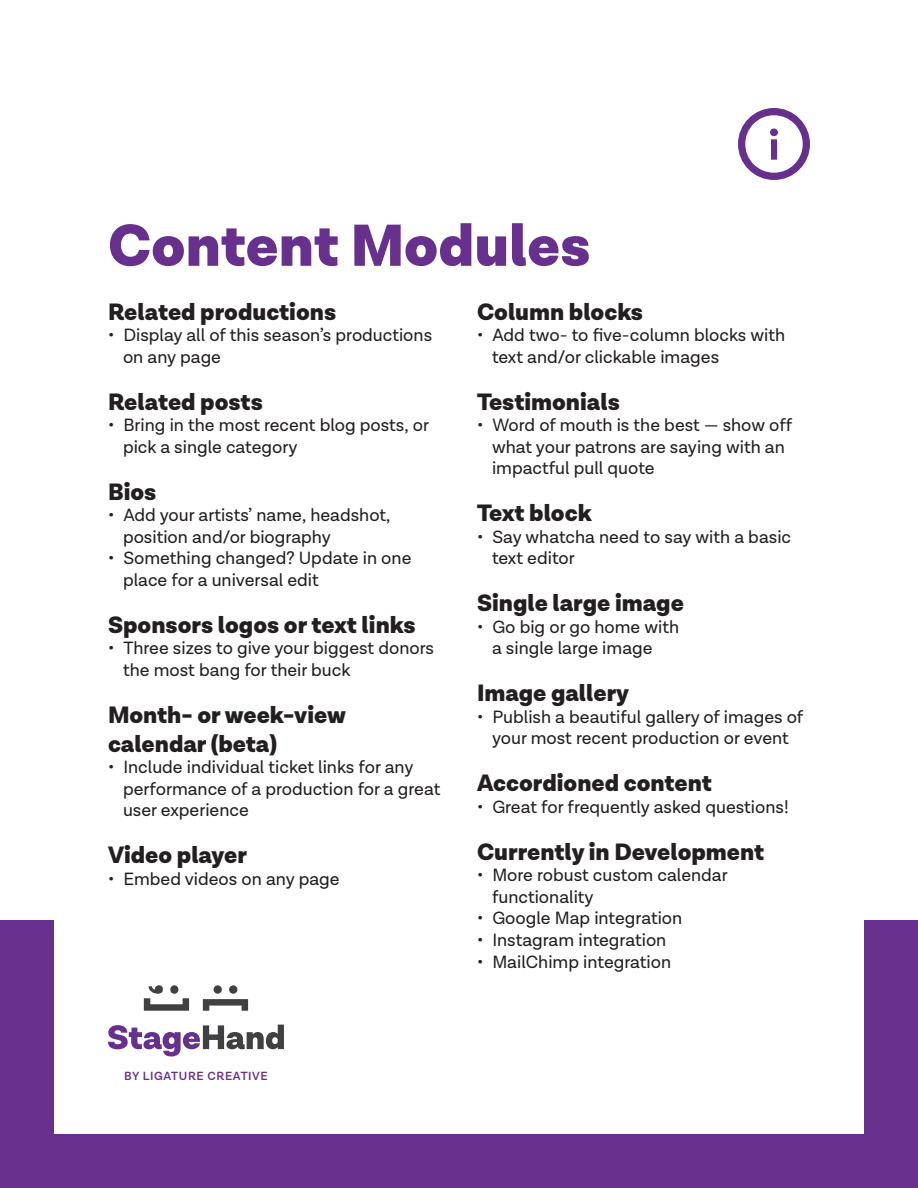
<style>
.page{position:relative;width:918px;height:1188px;background:#fff}
.page>*{position:absolute;margin:0;border:0;box-sizing:border-box;transform-origin:0 0}
.Head{font:900 60px "Lota Grotesque";color:#66308c}
.Sub_Head{font:900 24px/28.8px "Lota Grotesque";color:#231f20}
.t1{font:18px/21.6px "Lota Grotesque";color:#231f20}
.t2{font:600 12px "Lota Grotesque";letter-spacing:.05em;color:#66308c}
</style>
<div class="page">
<div style="left:864px;top:920px;width:54px;height:268px;background:#66308c"></div>
<div style="left:0;top:920px;width:54px;height:268px;background:#66308c"></div>
<div style="left:0;top:1134px;width:918px;height:54px;background:#66308c"></div>
<svg style="left:108px;top:1025px;width:176px;height:32px"></svg>
<div style="left:214px;top:985px;width:8px;height:9px;background:#404042;border-radius:50%"></div>
<div style="left:229px;top:985px;width:8px;height:9px;background:#404042;border-radius:50%"></div>
<svg style="left:203px;top:999px;width:45px;height:12px"></svg>
<svg style="left:144px;top:985px;width:45px;height:26px"></svg>
<svg style="left:738px;top:108px;width:72px;height:72px"></svg>
<p class="Head" style="left:108px;top:210px;width:484px">Content Modules</p>
<p class="Sub_Head" style="left:108px;top:298px;width:230px">Related productions</p>
<p class="t1" style="left:123px;top:325px;width:311px;text-indent:-15px">• Display all of this season’s productions on any page</p>
<p class="Sub_Head" style="left:108px;top:388px;width:156px">Related posts</p>
<p class="t1" style="left:123px;top:415px;width:308px;text-indent:-15px">• Bring in the most recent blog posts, or pick a single category</p>
<p class="Sub_Head" style="left:108px;top:478px;width:50px">Bios</p>
<p class="t1" style="left:123px;top:505px;width:269px;text-indent:-15px">• Add your artists’ name, headshot, position and/or biography</p>
<p class="t1" style="left:123px;top:548px;width:290px;text-indent:-15px">• Something changed? Update in one place for a universal edit</p>
<p class="Sub_Head" style="left:108px;top:611px;width:309px">Sponsors logos or text links</p>
<p class="t1" style="left:123px;top:638px;width:313px;text-indent:-15px">• Three sizes to give your biggest donors the most bang for their buck</p>
<p class="Sub_Head" style="left:108px;top:701px;width:240px">Month- or week-view calendar (beta)</p>
<p class="t1" style="left:123px;top:757px;width:319px;text-indent:-15px">• Include individual ticket links for any performance of a production for a great user experience</p>
<p class="Sub_Head" style="left:108px;top:841px;width:141px">Video player</p>
<p class="t1" style="left:108px;top:868px;width:233px">• Embed videos on any page</p>
<p class="Sub_Head" style="left:477px;top:298px;width:168px">Column blocks</p>
<p class="t1" style="left:492px;top:325px;width:295px;text-indent:-15px">• Add two- to five-column blocks with text and/or clickable images</p>
<p class="Sub_Head" style="left:477px;top:388px;width:144px">Testimonials</p>
<p class="t1" style="left:492px;top:415px;width:302px;text-indent:-15px">• Word of mouth is the best — show off what your patrons are saying with an impactful pull quote</p>
<p class="Sub_Head" style="left:477px;top:499px;width:116px">Text block</p>
<p class="t1" style="left:492px;top:526px;width:301px;text-indent:-15px">• Say whatcha need to say with a basic text editor</p>
<p class="Sub_Head" style="left:477px;top:589px;width:208px">Single large image</p>
<p class="t1" style="left:492px;top:616px;width:189px;text-indent:-15px">• Go big or go home with a single large image</p>
<p class="Sub_Head" style="left:477px;top:679px;width:154px">Image gallery</p>
<p class="t1" style="left:477px;top:706px;width:328px;text-align:center">• Publish a beautiful gallery of images of your most recent production or event</p>
<p class="Sub_Head" style="left:477px;top:769px;width:236px">Accordioned content</p>
<p class="t1" style="left:477px;top:796px;width:313px">• Great for frequently asked questions!</p>
<p class="Sub_Head" style="left:477px;top:838px;width:289px">Currently in Development</p>
<p class="t1" style="left:492px;top:865px;width:237px;text-indent:-15px">• More robust custom calendar functionality</p>
<p class="t1" style="left:477px;top:908px;width:207px">• Google Map integration</p>
<p class="t1" style="left:477px;top:930px;width:191px">• Instagram integration</p>
<p class="t1" style="left:477px;top:951px;width:196px">• MailChimp integration</p>
<p class="t2" style="left:124px;top:1069px;width:145px">BY LIGATURE CREATIVE</p>
</div>
